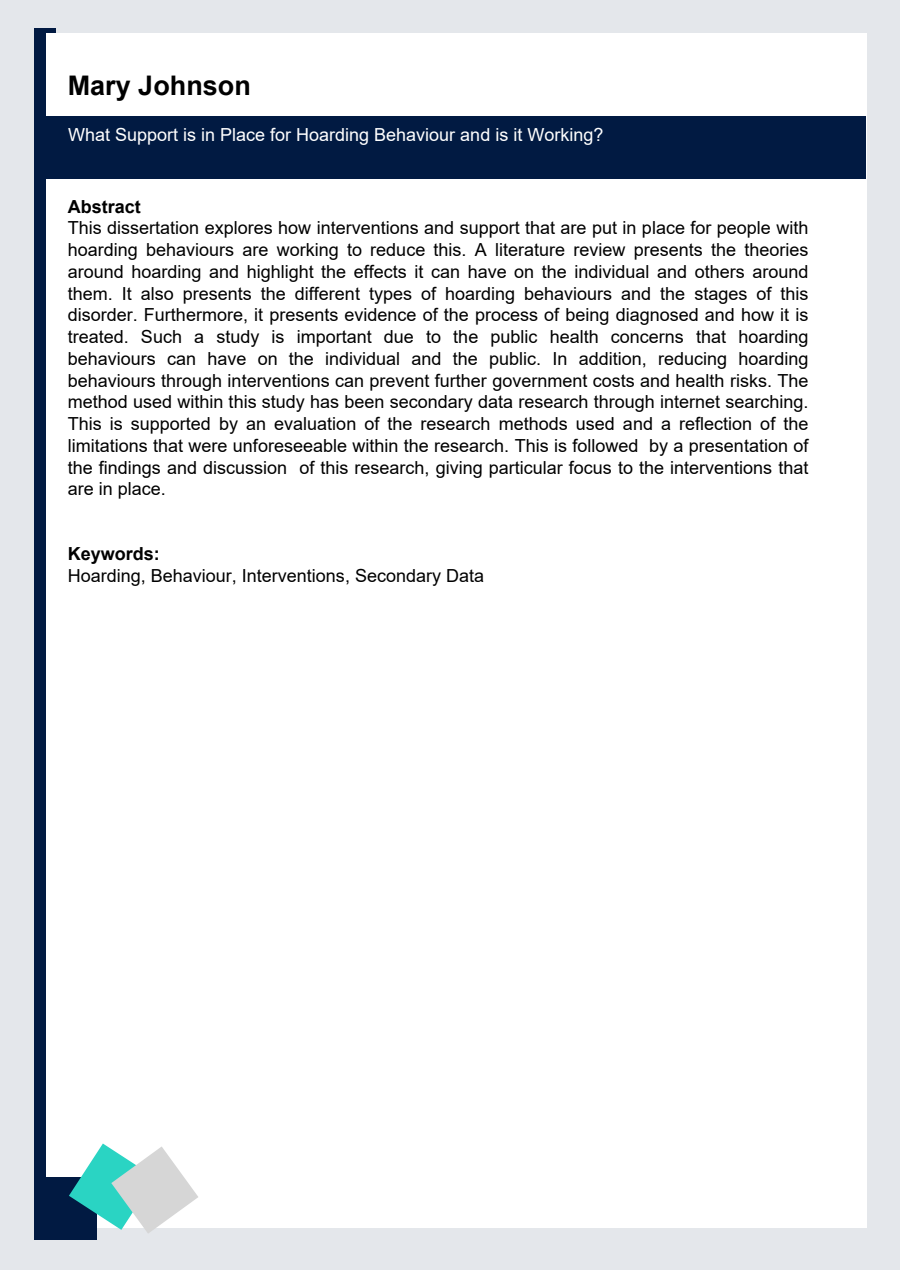
<style>
.page{position:relative;width:900px;height:1270px;background:#e4e7eb}
.page>*{position:absolute;margin:0;border:0;box-sizing:border-box;transform-origin:0 0}
.t1{font:700 27px "Arial";color:#000}
.t2{font:18px/21.8px "Arial";color:#000;text-align:justify}
.t3{font:18px "Arial";color:#fff}
.t4{font:700 18px "Arial";color:#000}
</style>
<div class="page">
<div style="left:35px;top:29px;width:21px;height:1170px;background:#011a42"></div>
<div style="left:47px;top:33px;width:820px;height:1194px;background:#fff"></div>
<div style="left:35px;top:1177px;width:62px;height:62px;background:#011a42"></div>
<svg style="left:69px;top:1143px;width:129px;height:90px"></svg>
<div style="left:43px;top:116px;width:823px;height:62px;background:#011a42"></div>
<h1 class="t1" style="left:68px;top:66px;width:185px">Mary Johnson</h1>
<p class="t3" style="left:68px;top:123px;width:537px">What Support is in Place for Hoarding Behaviour and is it Working?</p>
<p class="t4" style="left:68px;top:194px;width:75px">Abstract</p>
<p class="t2" style="left:68px;top:217px;width:742px">This dissertation explores how interventions and support that are put in place for people with hoarding behaviours are working to reduce this. A literature review presents the theories around hoarding and highlight the effects it can have on the individual and others around them. It also presents the different types of hoarding behaviours and the stages of this disorder. Furthermore, it presents evidence of the process of being diagnosed and how it is treated. Such a study is important due to the public health concerns that hoarding behaviours can have on the individual and the public. In addition, reducing hoarding behaviours through interventions can prevent further government costs and health risks. The method used within this study has been secondary data research through internet searching.<br>This is supported by an evaluation of the research methods used and a reflection of the limitations that were unforeseeable within the research. This is followed by a presentation of the findings and discussion of this research, giving particular focus to the interventions that are in place.</p>
<p class="t4" style="left:68px;top:541px;width:94px">Keywords:</p>
<p class="t2" style="left:68px;top:564px;width:418px">Hoarding, Behaviour, Interventions, Secondary Data</p>
</div>
